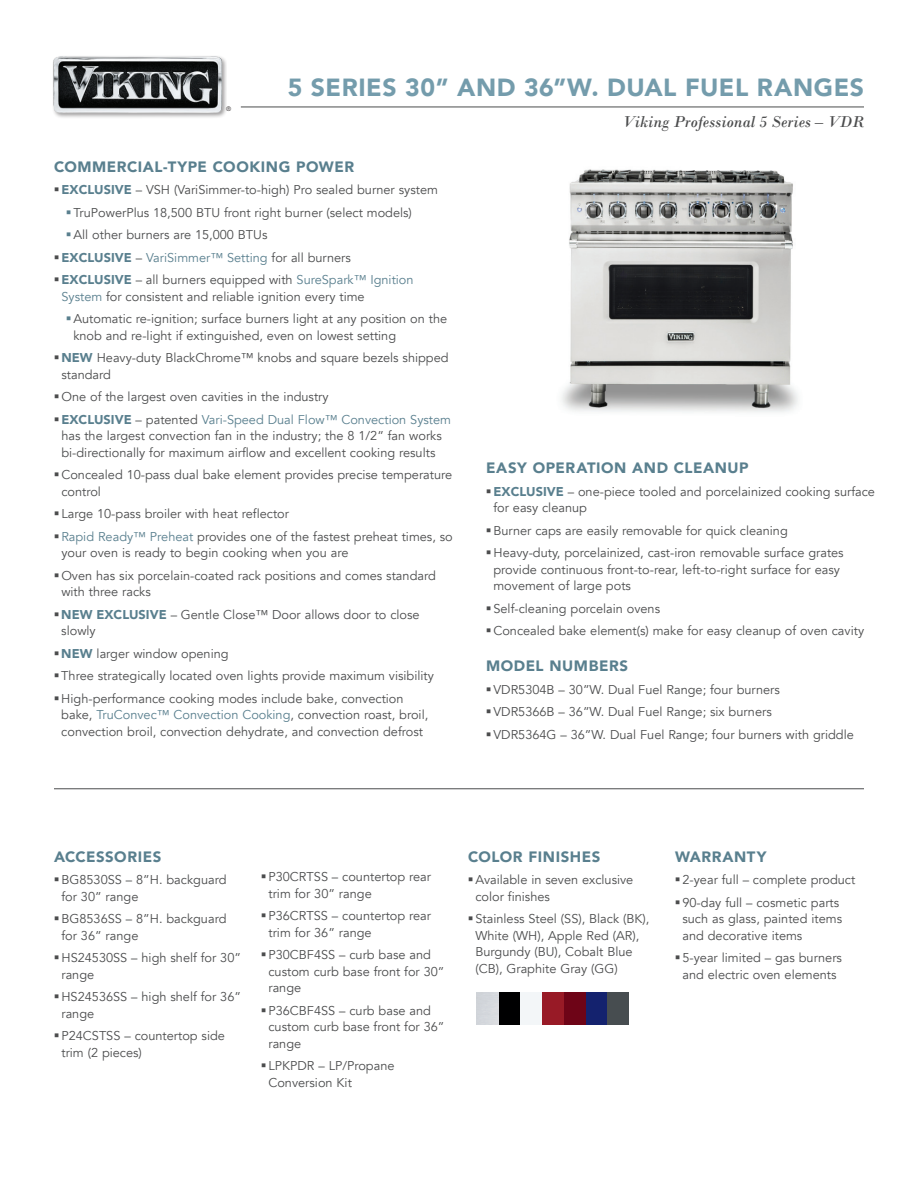
<style>
.page{position:relative;width:918px;height:1188px;background:#fff}
.page>*{position:absolute;margin:0;border:0;box-sizing:border-box;transform-origin:0 0}
.t1{font:900 24.75px "Avenir";letter-spacing:.02em;color:#749cac}
.t2{font:italic 16.5px "Bodoni";color:#4b4c4d}
.t3{font:900 15px "Avenir";letter-spacing:.035em;color:#597f8e}
.t4{font:12.75px/16.5px "Avenir";color:#4b4c4d}
.t5{font:12.75px "Avenir";color:#597f8e}
.t6{font:300 6.3px "Avenir";color:#231f20}
.s1{font-weight:900;color:#597f8e}
.s2{color:#597f8e}
.s3{color:#4b4c4d}
.s4{font-weight:900}
</style>
<div class="page">
<img style="left:561px;top:169px;width:237px;height:244px">
<hr style="left:54px;top:788px;width:810px;height:1px;background:#4b4c4d">
<div style="left:499px;top:992px;width:21px;height:33px;background:#000001"></div>
<div style="left:520px;top:992px;width:22px;height:33px;background:#f3f6f8"></div>
<div style="left:542px;top:992px;width:22px;height:33px;background:#981a26"></div>
<div style="left:564px;top:992px;width:22px;height:33px;background:#6e0417"></div>
<div style="left:586px;top:992px;width:22px;height:33px;background:#14226e"></div>
<div style="left:608px;top:992px;width:21px;height:33px;background:#474d50"></div>
<hr style="left:241px;top:107px;width:623px;height:1px;background:#4b4c4d">
<img style="left:53px;top:56px;width:174px;height:62px">
<p class="t6" style="left:226px;top:105px;width:7px">®</p>
<h1 class="t1" style="left:288px;top:66px;width:578px">5 SERIES 30” AND 36”W. DUAL FUEL RANGES</h1>
<p class="t2" style="left:623px;top:112px;width:243px">Viking Professional 5 Series – VDR</p>
<p class="t3" style="left:54px;top:154px;width:302px">COMMERCIAL-TYPE COOKING POWER</p>
<p class="t4" style="left:54px;top:182px;width:385px">▪<span class="s1">EXCLUSIVE</span> – VSH (VariSimmer-to-high) Pro sealed burner system</p>
<p class="t4" style="left:66px;top:204px;width:347px"><span class="s2">▪</span>TruPowerPlus 18,500 BTU front right burner (select models)</p>
<p class="t4" style="left:66px;top:227px;width:203px"><span class="s2">▪</span>All other burners are 15,000 BTUs</p>
<p class="t5" style="left:54px;top:250px;width:298px"><span class="s3">▪</span><span class="s4">EXCLUSIVE</span> <span class="s3">–</span> VariSimmer™ Setting <span class="s3">for all burners</span></p>
<p class="t4" style="left:61px;top:272px;width:354px;text-indent:-7px">▪<span class="s1">EXCLUSIVE</span> – all burners equipped with <span class="s2">SureSpark™ Ignition<br>System</span> for consistent and reliable ignition every time</p>
<p class="t4" style="left:73px;top:311px;width:375px;text-indent:-7px"><span class="s2">▪</span>Automatic re-ignition; surface burners light at any position on the knob and re-light if extinguished, even on lowest setting</p>
<p class="t4" style="left:61px;top:350px;width:389px;text-indent:-7px">▪<span class="s1">NEW</span> Heavy-duty BlackChrome™ knobs and square bezels shipped standard</p>
<p class="t4" style="left:54px;top:389px;width:276px">▪One of the largest oven cavities in the industry</p>
<p class="t4" style="left:61px;top:411px;width:391px;text-indent:-7px">▪<span class="s1">EXCLUSIVE</span> – patented <span class="s2">Vari-Speed Dual Flow™ Convection System </span>has the largest convection fan in the industry; the 8 1/2” fan works bi-directionally for maximum airflow and excellent cooking results</p>
<p class="t4" style="left:61px;top:467px;width:392px;text-indent:-7px">▪Concealed 10-pass dual bake element provides precise temperature control</p>
<p class="t4" style="left:54px;top:506px;width:237px">▪ Large 10-pass broiler with heat reflector</p>
<p class="t4" style="left:61px;top:528px;width:393px;text-indent:-7px">▪<span class="s2">Rapid Ready™ Preheat</span> provides one of the fastest preheat times, so your oven is ready to begin cooking when you are</p>
<p class="t4" style="left:61px;top:567px;width:376px;text-indent:-7px">▪Oven has six porcelain-coated rack positions and comes standard with three racks</p>
<p class="t4" style="left:61px;top:606px;width:360px;text-indent:-7px">▪<span class="s1">NEW EXCLUSIVE</span> – Gentle Close™ Door allows door to close slowly</p>
<p class="t4" style="left:54px;top:645px;width:176px">▪<span class="s1">NEW</span> larger window opening</p>
<p class="t4" style="left:54px;top:668px;width:382px">▪Three strategically located oven lights provide maximum visibility</p>
<p class="t4" style="left:61px;top:690px;width:369px;text-indent:-7px">▪High-performance cooking modes include bake, convection bake, <span class="s2">TruConvec™ Convection Cooking</span>, convection roast, broil, convection broil, convection dehydrate, and convection defrost</p>
<p class="t3" style="left:486px;top:455px;width:264px">EASY OPERATION AND CLEANUP</p>
<p class="t4" style="left:493px;top:483px;width:383px;text-indent:-7px">▪<span class="s1">EXCLUSIVE</span> – one-piece tooled and porcelainized cooking surface for easy cleanup</p>
<p class="t4" style="left:486px;top:522px;width:303px">▪Burner caps are easily removable for quick cleaning</p>
<p class="t4" style="left:493px;top:545px;width:352px;text-indent:-7px">▪Heavy-duty, porcelainized, cast-iron removable surface grates provide continuous front-to-rear, left-to-right surface for easy movement of large pots</p>
<p class="t4" style="left:486px;top:600px;width:176px">▪Self-cleaning porcelain ovens</p>
<p class="t4" style="left:486px;top:623px;width:380px">▪Concealed bake element(s) make for easy cleanup of oven cavity</p>
<p class="t3" style="left:486px;top:653px;width:144px">MODEL NUMBERS</p>
<p class="t4" style="left:486px;top:681px;width:295px">▪VDR5304B – 30”W. Dual Fuel Range; four burners</p>
<p class="t4" style="left:486px;top:704px;width:287px">▪VDR5366B – 36”W. Dual Fuel Range; six burners</p>
<p class="t4" style="left:486px;top:726px;width:369px">▪VDR5364G – 36”W. Dual Fuel Range; four burners with griddle</p>
<p class="t3" style="left:54px;top:844px;width:109px">ACCESSORIES</p>
<p class="t4" style="left:61px;top:872px;width:167px;text-indent:-7px">▪BG8530SS – 8”H. backguard for 30” range</p>
<p class="t4" style="left:61px;top:911px;width:167px;text-indent:-7px">▪BG8536SS – 8”H. backguard for 36” range</p>
<p class="t4" style="left:61px;top:950px;width:181px;text-indent:-7px">▪HS24530SS – high shelf for 30” range</p>
<p class="t4" style="left:61px;top:989px;width:181px;text-indent:-7px">▪HS24536SS – high shelf for 36” range</p>
<p class="t4" style="left:61px;top:1028px;width:165px;text-indent:-7px">▪P24CSTSS – countertop side trim (2 pieces)</p>
<p class="t4" style="left:268px;top:869px;width:164px;text-indent:-7px">▪P30CRTSS – countertop rear trim for 30” range</p>
<p class="t4" style="left:268px;top:908px;width:164px;text-indent:-7px">▪P36CRTSS – countertop rear trim for 36” range</p>
<p class="t4" style="left:268px;top:947px;width:178px;text-indent:-7px">▪P30CBF4SS – curb base and custom curb base front for 30” range</p>
<p class="t4" style="left:268px;top:1002px;width:178px;text-indent:-7px">▪P36CBF4SS – curb base and custom curb base front for 36” range</p>
<p class="t4" style="left:268px;top:1058px;width:128px;text-indent:-7px">▪ LPKPDR – LP/Propane<br>Conversion Kit</p>
<p class="t3" style="left:468px;top:844px;width:134px">COLOR FINISHES</p>
<p class="t4" style="left:475px;top:872px;width:159px;text-indent:-7px">▪Available in seven exclusive color finishes</p>
<p class="t4" style="left:475px;top:911px;width:175px;text-indent:-7px">▪Stainless Steel (SS), Black (BK),<br>White (WH), Apple Red (AR),<br>Burgundy (BU), Cobalt Blue (CB), Graphite Gray (GG)</p>
<p class="t3" style="left:675px;top:844px;width:93px">WARRANTY</p>
<p class="t4" style="left:675px;top:872px;width:182px">▪2-year full – complete product</p>
<p class="t4" style="left:682px;top:894px;width:161px;text-indent:-7px">▪90-day full – cosmetic parts such as glass, painted items and decorative items</p>
<p class="t4" style="left:675px;top:950px;width:169px;text-align:center">▪5-year limited – gas burners and electric oven elements</p>
</div>
